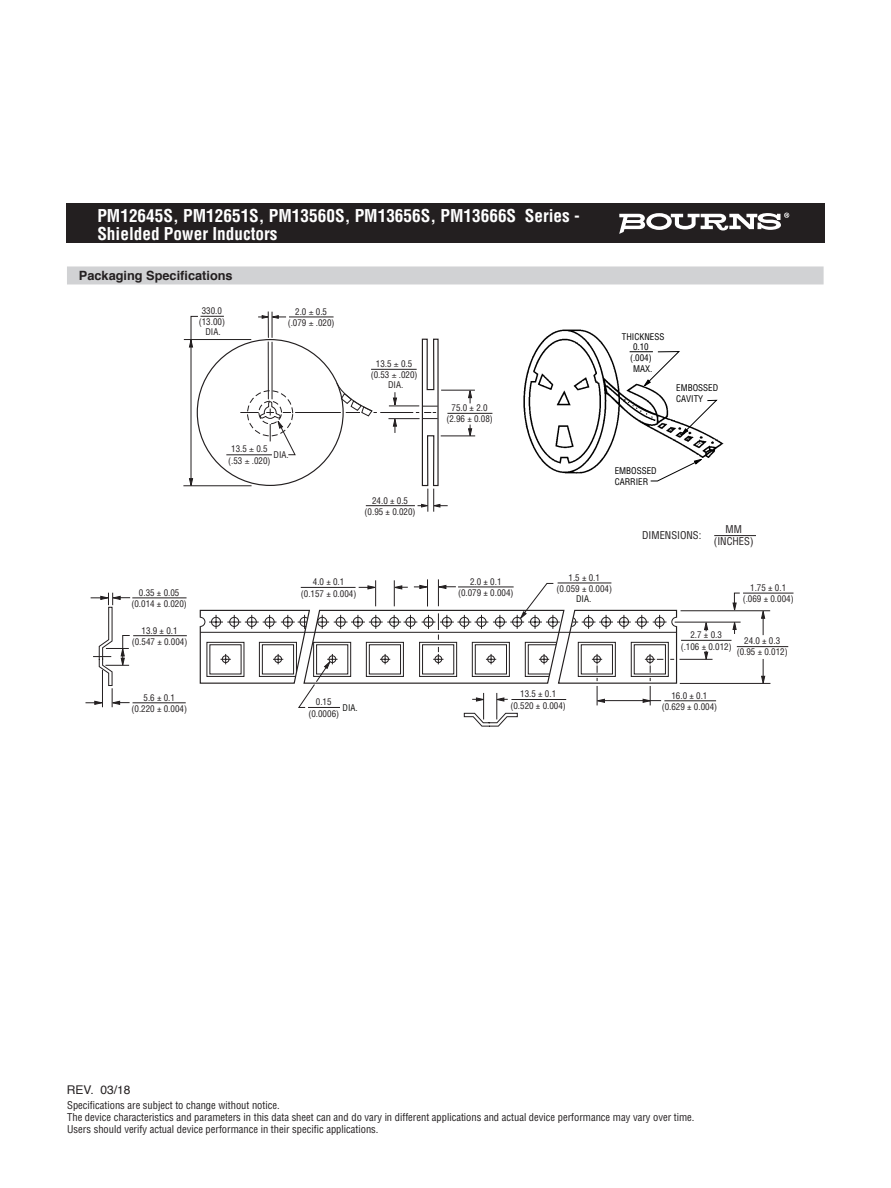
<style>
.page{position:relative;width:891px;height:1188px;background:#fff}
.page>*{position:absolute;margin:0;border:0;box-sizing:border-box;transform-origin:0 0}
.t1{font:700 condensed 17.25px/18px "Helvetica";color:#fff}
.t2{font:700 12.75px "Helvetica";color:#231f20}
.t3{font:12px "Helvetica";color:#231f20}
.negative_type_header{font:condensed 10.5px "Helvetica";color:#231f20}
.t4{font:condensed 9px/11.2px "Helvetica";color:#231f20;text-align:center}
.t5{font:condensed 9px/10.5px "Helvetica";color:#000}
.t6{font:condensed 9px "Helvetica";color:#111210}
</style>
<div class="page">
<div style="left:66px;top:203px;width:758px;height:40px;background:#231f20"></div>
<svg style="left:619px;top:213px;width:170px;height:21px"></svg>
<hr style="left:714px;top:535px;width:42px;height:1px;background:#231f20">
<div style="left:67px;top:266px;width:757px;height:18px;background:#d1d2d4"></div>
<img style="left:523px;top:329px;width:201px;height:145px">
<svg style="left:650px;top:459px;width:53px;height:23px"></svg>
<svg style="left:680px;top:400px;width:38px;height:36px"></svg>
<svg style="left:630px;top:351px;width:51px;height:36px"></svg>
<hr style="left:268px;top:342px;width:1px;height:57px;background:#231f20">
<hr style="left:272px;top:342px;width:1px;height:57px;background:#231f20">
<hr style="left:366px;top:505px;width:49px;height:1px;background:#231f20">
<svg style="left:258px;top:312px;width:28px;height:25px"></svg>
<hr style="left:289px;top:317px;width:45px;height:1px;background:#231f20">
<hr style="left:441px;top:390px;width:34px;height:1px;background:#231f20">
<hr style="left:441px;top:436px;width:34px;height:1px;background:#231f20">
<svg style="left:468px;top:425px;width:4px;height:12px"></svg>
<svg style="left:468px;top:389px;width:4px;height:14px"></svg>
<hr style="left:447px;top:413px;width:45px;height:1px;background:#231f20">
<hr style="left:184px;top:339px;width:67px;height:1px;background:#231f20">
<hr style="left:183px;top:486px;width:69px;height:1px;background:#231f20">
<svg style="left:189px;top:316px;width:35px;height:171px"></svg>
<hr style="left:226px;top:454px;width:46px;height:1px;background:#231f20">
<hr style="left:371px;top:369px;width:46px;height:1px;background:#231f20">
<hr style="left:389px;top:406px;width:30px;height:1px;background:#231f20">
<hr style="left:388px;top:418px;width:32px;height:1px;background:#231f20">
<svg style="left:393px;top:392px;width:4px;height:15px"></svg>
<svg style="left:393px;top:418px;width:4px;height:15px"></svg>
<hr style="left:295px;top:412px;width:46px;height:1px;background:#231f20">
<svg style="left:336px;top:382px;width:41px;height:35px"></svg>
<hr style="left:380px;top:412px;width:33px;height:1px;background:#231f20">
<svg style="left:416px;top:338px;width:32px;height:174px"></svg>
<hr style="left:675px;top:622px;width:66px;height:1px;background:#231f20">
<hr style="left:680px;top:659px;width:33px;height:1px;background:#231f20">
<svg style="left:704px;top:651px;width:4px;height:9px"></svg>
<hr style="left:132px;top:598px;width:55px;height:1px;background:#231f20">
<hr style="left:133px;top:702px;width:53px;height:1px;background:#231f20">
<svg style="left:86px;top:593px;width:44px;height:114px"></svg>
<hr style="left:133px;top:635px;width:54px;height:1px;background:#231f20">
<hr style="left:664px;top:700px;width:52px;height:1px;background:#231f20">
<svg style="left:704px;top:621px;width:4px;height:10px"></svg>
<hr style="left:681px;top:611px;width:89px;height:1px;background:#231f20">
<hr style="left:680px;top:683px;width:90px;height:1px;background:#231f20">
<svg style="left:761px;top:659px;width:4px;height:25px"></svg>
<svg style="left:761px;top:610px;width:4px;height:25px"></svg>
<hr style="left:737px;top:646px;width:51px;height:1px;background:#231f20">
<hr style="left:743px;top:593px;width:51px;height:1px;background:#231f20">
<hr style="left:681px;top:640px;width:51px;height:1px;background:#231f20">
<svg style="left:733px;top:592px;width:8px;height:42px"></svg>
<svg style="left:199px;top:579px;width:479px;height:148px"></svg>
<svg style="left:240px;top:390px;width:56px;height:66px"></svg>
<p class="t1" style="left:97px;top:206px;width:484px">PM12645S, PM12651S, PM13560S, PM13656S, PM13666S Series -<br>Shielded Power Inductors</p>
<p class="t2" style="left:79px;top:265px;width:155px">Packaging Specifications</p>
<p class="t4" style="left:199px;top:305px;width:28px">330.0 (13.00)</p>
<p class="t4" style="left:205px;top:325px;width:17px">DIA.</p>
<p class="t4" style="left:288px;top:306px;width:48px">2.0 0.5 (.079 .020)</p>
<p class="t4" style="left:228px;top:443px;width:44px">13.5 0.5 (.53 .020)</p>
<p class="t4" style="left:274px;top:449px;width:17px">DIA.</p>
<p class="t4" style="left:371px;top:358px;width:48px">13.5 0.5 (0.53 .020)</p>
<p class="t4" style="left:388px;top:379px;width:17px">DIA.</p>
<p class="t4" style="left:365px;top:494px;width:52px">24.0 ± 0.5 (0.95 ± 0.020)</p>
<p class="t4" style="left:131px;top:587px;width:57px">0.35 ± 0.05 (0.014 ± 0.020)</p>
<p class="t4" style="left:132px;top:625px;width:57px">13.9 ± 0.1 (0.547 ± 0.004)</p>
<p class="t4" style="left:132px;top:692px;width:57px">5.6 ± 0.1 (0.220 ± 0.004)</p>
<p class="t4" style="left:301px;top:576px;width:57px">4.0 ± 0.1 (0.157 ± 0.004)</p>
<p class="t4" style="left:308px;top:696px;width:32px">0.15 (0.0006)</p>
<p class="t6" style="left:343px;top:702px;width:17px">DIA.</p>
<p class="t4" style="left:446px;top:402px;width:48px">75.0 ± 2.0 (2.96 ± 0.08)</p>
<p class="t4" style="left:458px;top:576px;width:57px">2.0 ± 0.1 (0.079 ± 0.004)</p>
<p class="t5" style="left:622px;top:332px;width:44px">THICKNESS</p>
<p class="t5" style="left:633px;top:363px;width:21px">MAX.</p>
<p class="t5" style="left:630px;top:341px;width:23px;line-height:11.2px;text-align:center">0.10 (.004)</p>
<p class="t5" style="left:676px;top:382px;width:44px">EMBOSSED<br>CAVITY</p>
<p class="t5" style="left:615px;top:466px;width:44px">EMBOSSED<br>CARRIER</p>
<p class="t4" style="left:557px;top:572px;width:57px">1.5 ± 0.1 (0.059 ± 0.004)</p>
<p class="t6" style="left:576px;top:593px;width:17px">DIA.</p>
<p class="negative_type_header" style="left:642px;top:528px;width:61px">DIMENSIONS:</p>
<p class="negative_type_header" style="left:726px;top:522px;width:18px">MM</p>
<p class="negative_type_header" style="left:714px;top:535px;width:41px">(INCHES)</p>
<p class="t4" style="left:743px;top:582px;width:53px">1.75 ± 0.1 (.069 ± 0.004)</p>
<p class="t4" style="left:681px;top:629px;width:53px">2.7 ± 0.3 (.106 ± 0.012)</p>
<p class="t4" style="left:737px;top:635px;width:53px">24.0 ± 0.3 (0.95 ± 0.012)</p>
<p class="t4" style="left:510px;top:688px;width:57px">13.5 ± 0.1 (0.520 ± 0.004)</p>
<p class="t4" style="left:662px;top:690px;width:57px">16.0 ± 0.1 (0.629 ± 0.004)</p>
<p class="t3" style="left:67px;top:1080px;width:65px">REV. 03/18</p>
<p class="negative_type_header" style="left:67px;top:1099px;width:214px">Specifications are subject to change without notice.</p>
<p class="negative_type_header" style="left:67px;top:1111px;width:629px">The device characteristics and parameters in this data sheet can and do vary in different applications and actual device performance may vary over time.</p>
<p class="negative_type_header" style="left:67px;top:1123px;width:313px">Users should verify actual device performance in their specific applications.</p>
</div>
